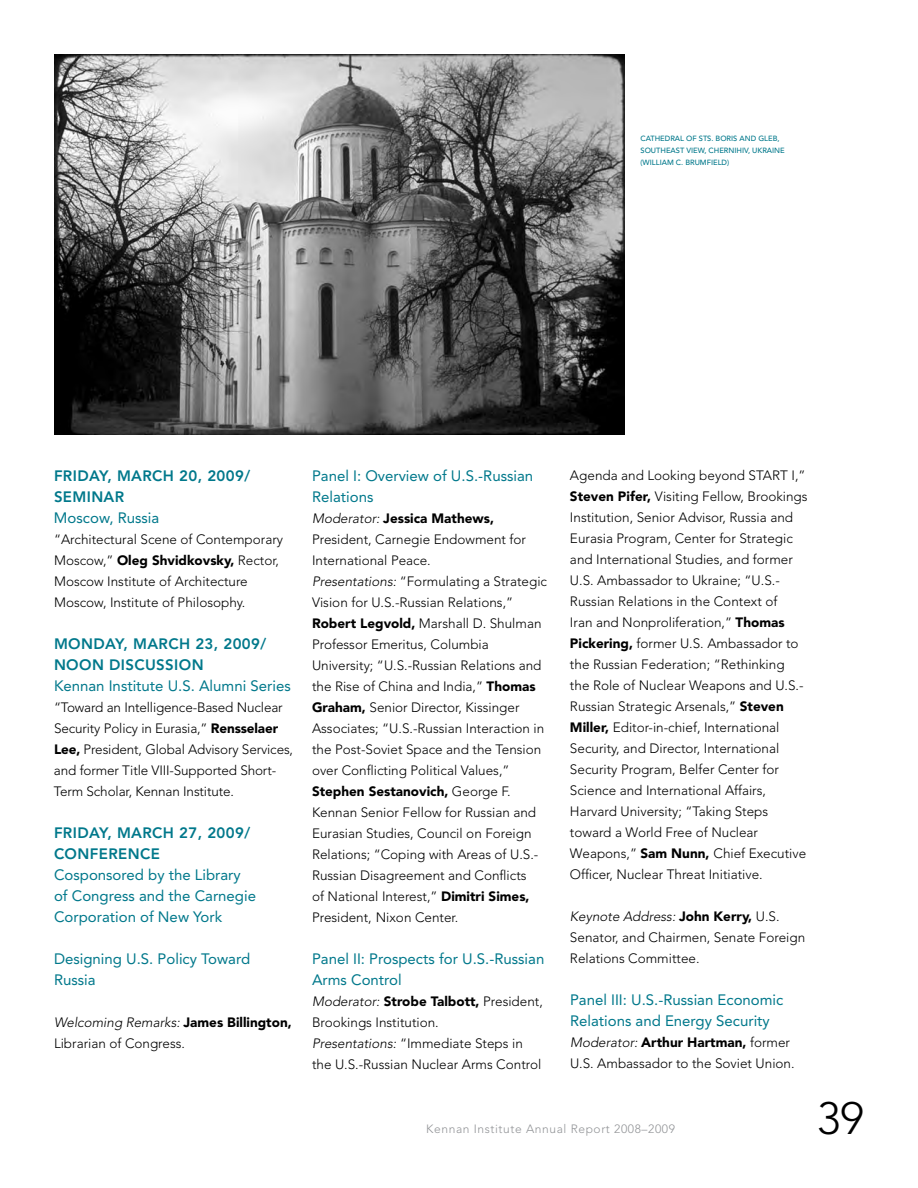
<style>
.page{position:relative;width:918px;height:1188px;background:#fff}
.page>*{position:absolute;margin:0;border:0;box-sizing:border-box;transform-origin:0 0}
.t1{font:300 45px "Avenir";color:#000}
.t2{font:15px/21px "Avenir";color:#00788b}
.t3{font:800 15px/21px "Avenir";letter-spacing:.025em;color:#00788b}
.t4{font:300 13.5px/21px "Avenir";color:#000}
.t5{font:300 12px "Avenir";letter-spacing:.05em;color:#939598}
.t6{font:500 7.5px/12px "Avenir";color:#00788b}
.s1{font-weight:900}
.s2{font-style:italic}
</style>
<div class="page">
<img style="left:54px;top:54px;width:571px;height:381px">
<p class="t6" style="left:640px;top:132px;width:146px">CATHEDRAL OF STS. BORIS AN D GLEB,<br>SOUTHEAST VIEW, CHERN IHIV, U KRAIN E (WILLIAM C. BRUMFIELD)</p>
<p class="t3" style="left:54px;top:465px;width:198px">FRIDAY, MARCH 20, 2009/<br>SEMINAR</p>
<p class="t2" style="left:54px;top:507px;width:107px">Moscow, Russia</p>
<p class="t4" style="left:54px;top:529px;width:231px">“Architectural Scene of Contemporary Moscow,” <span class="s1">Oleg Shvidkovsky,</span> Rector, Moscow Institute of Architecture Moscow, Institute of Philosophy.</p>
<p class="t3" style="left:54px;top:633px;width:214px">MONDAY, MARCH 23, 2009/<br>NOON DISCUSSION</p>
<p class="t2" style="left:54px;top:675px;width:238px">Kennan Institute U.S. Alumni Series</p>
<p class="t4" style="left:54px;top:697px;width:241px">“Toward an Intelligence-Based N uclear Security Policy in Eurasia,” <span class="s1">Rensselaer Lee,</span> President, Global Advisory Services, and former Title VIII-Supported Short-Term Scholar, Kennan Institute.</p>
<p class="t3" style="left:54px;top:822px;width:198px">FRIDAY, MARCH 27, 2009/<br>CONFERENCE</p>
<p class="t2" style="left:54px;top:864px;width:204px">Cosponsored by the Library of Congress and the Carnegie<br>Corporation of New York</p>
<p class="t2" style="left:54px;top:948px;width:198px">Designing U.S. Policy Toward<br>Russia</p>
<p class="t4" style="left:54px;top:1012px;width:239px"><span class="s2">Welcoming Remarks:</span> <span class="s1">James Billington,<br></span>Librarian of Congress.</p>
<p class="t2" style="left:312px;top:465px;width:223px">Panel I: Overview of U.S.-Russian<br>Relations</p>
<p class="t4" style="left:312px;top:508px;width:237px"><span class="s2">Moderator:</span> <span class="s1">Jessica Mathews, </span>President, Carnegie Endowment for International Peace.<br><span class="s2">Presentations:</span> “Formulating a Strategic Vision for U .S.-Russian Relations,” <span class="s1">Robert Legvold,</span> Marshall D. Shulman Professor Emeritus, Columbia<br>U niversity; “U .S.-Russian Relations and the Rise of China and India,” <span class="s1">Thomas Graham,</span> Senior Director, Kissinger Associates; “U .S.-Russian Interaction in the Post-Soviet Space and the Tension over Conflicting Political Values,” <span class="s1">Stephen Sestanovich,</span> George F.<br>Kennan Senior Fellow for Russian and Eurasian Studies, Council on Foreign Relations; “Coping with Areas of U .S.- Russian Disagreement and Conflicts<br>of N ational Interest,” <span class="s1">Dimitri Simes, </span>President, N ixon Center.</p>
<p class="t2" style="left:312px;top:948px;width:234px">Panel II: Prospects for U.S.-Russian<br>Arms Control</p>
<p class="t4" style="left:312px;top:991px;width:232px"><span class="s2">Moderator:</span> <span class="s1">Strobe Talbott,</span> President, Brookings Institution.<br><span class="s2">Presentations:</span> “Immediate Steps in the U .S.-Russian N uclear Arms Control</p>
<p class="t4" style="left:570px;top:465px;width:239px">Agenda and Looking beyond START I,” <span class="s1">Steven Pifer,</span> Visiting Fellow, Brookings Institution, Senior Advisor, Russia and Eurasia Program, Center for Strategic and International Studies, and former<br>U .S. Ambassador to U kraine; “U .S.- Russian Relations in the Context of<br>Iran and Nonproliferation,” <span class="s1">Thomas Pickering,</span> former U .S. Ambassador to the Russian Federation; “Rethinking<br>the Role of N uclear Weapons and U .S.- Russian Strategic Arsenals,” <span class="s1">Steven Miller,</span> Editor-in-chief, International Security, and Director, International Security Program, Belfer Center for Science and International Affairs, Harvard U niversity; “Taking Steps toward a World Free of N uclear Weapons,” <span class="s1">Sam Nunn,</span> Chief Executive Officer, N uclear Threat Initiative.</p>
<p class="t4" style="left:570px;top:906px;width:237px"><span class="s2">Keynote Address:</span> <span class="s1">John Kerry,</span> U .S.<br>Senator, and Chairmen, Senate Foreign<br>Relations Committee.</p>
<p class="t2" style="left:570px;top:989px;width:215px">Panel III: U.S.-Russian Economic<br>Relations and Energy Security</p>
<p class="t4" style="left:570px;top:1032px;width:226px"><span class="s2">Moderator:</span> <span class="s1">Arthur Hartman,</span> former<br>U .S. Ambassador to the Soviet U nion.</p>
<p class="t5" style="left:426px;top:1122px;width:250px">Kennan Institute Annual Report 2008–2009</p>
<h1 class="t1" style="left:817px;top:1092px;width:48px">39</h1>
</div>
